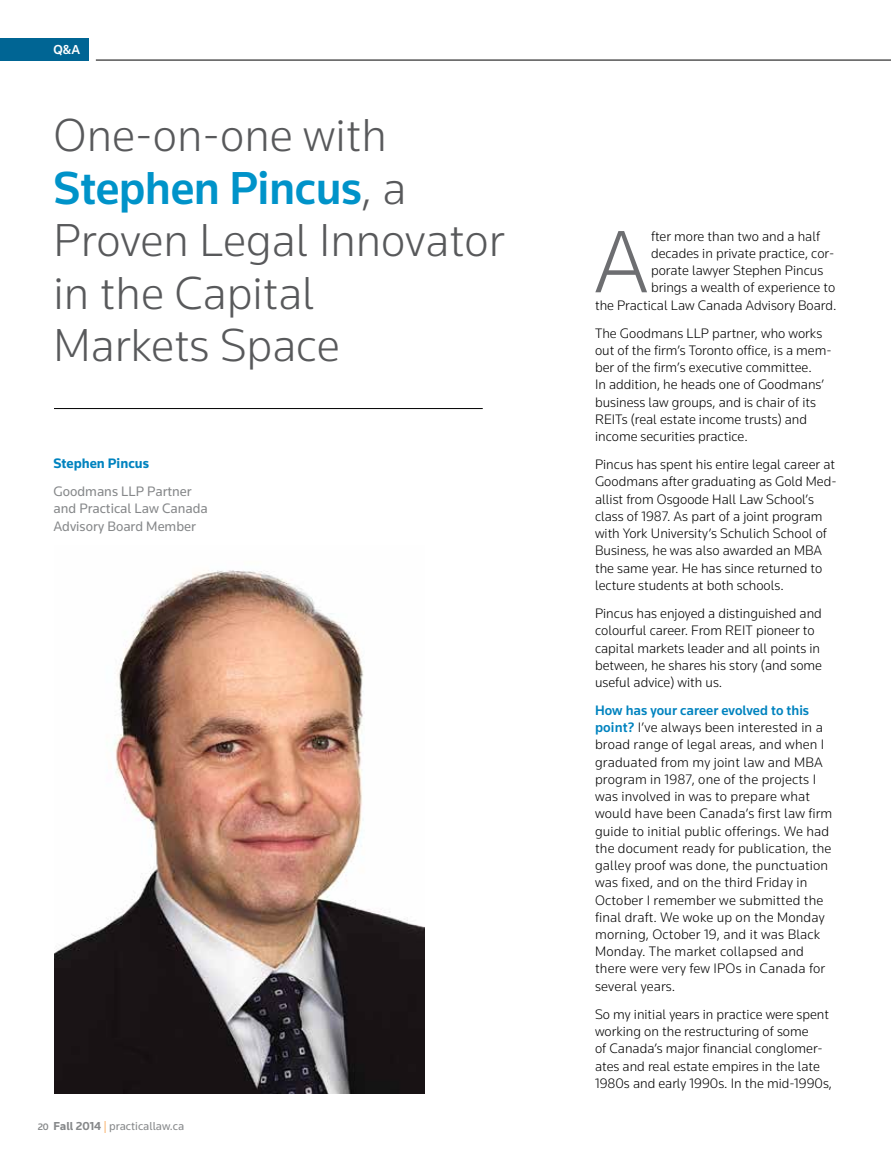
<style>
.page{position:relative;width:891px;height:1161px;background:#fff}
.page>*{position:absolute;margin:0;border:0;box-sizing:border-box;transform-origin:0 0}
.t1{font:300 91.95px "Knowledge";color:#6d6e71}
.t2{font:300 48px/52.5px "Knowledge";color:#58595b}
.t3{font:300 14.25px/17.2px "Knowledge";color:#000}
.t4{font:14.25px/17.2px "Knowledge";color:#86888a}
.t5{font:700 14.25px "Knowledge";color:#0083bf}
.t6{font:500 13.5px "Knowledge";color:#fff}
.t7{font:12px "Knowledge";color:#86888a}
.s1{font-weight:500;color:#0093c9}
.s2{font-weight:500;font-size:9.75px}
.s3{font-weight:700}
.s4{font-weight:300;color:#f6891f}
.s5{font-weight:500;color:#0083bf}
</style>
<div class="page">
<img style="left:54px;top:570px;width:371px;height:524px">
<hr style="left:54px;top:408px;width:429px;height:1px;background:#000">
<hr style="left:96px;top:60px;width:795px;height:1px;background:#000">
<div style="left:0;top:38px;width:88px;height:22px;background:#006594"></div>
<p class="t6" style="left:54px;top:41px;width:28px">Q&amp;A</p>
<h2 class="t2" style="left:54px;top:108px;width:452px">One-on-one with<br><span class="s1">Stephen Pincus</span>, a<br>Proven Legal Innovator in the Capital<br>Markets Space</h2>
<p class="t5" style="left:53px;top:454px;width:97px">Stephen Pincus</p>
<p class="t4" style="left:53px;top:482px;width:156px">Goodmans LLP Partner and Practical Law Canada<br>Advisory Board Member</p>
<p class="t7" style="left:38px;top:1118px;width:148px"><span class="s2">20</span> <span class="s3">Fall 2014</span> <span class="s4">|</span> practicallaw.ca</p>
<h1 class="t1" style="left:593px;top:205px;width:57px">A</h1>
<p class="t3" style="left:651px;top:227px;width:171px">fter more than two and a half</p>
<p class="t3" style="left:651px;top:244px;width:185px">decades in private practice, cor-</p>
<p class="t3" style="left:651px;top:261px;width:174px">porate lawyer Stephen Pincus</p>
<p class="t3" style="left:651px;top:279px;width:186px">brings a wealth of experience to</p>
<p class="t3" style="left:595px;top:296px;width:243px">the Practical Law Canada Advisory Board.</p>
<p class="t3" style="left:595px;top:324px;width:238px">The Goodmans LLP partner, who works out of the firm’s Toronto office, is a mem&shy;ber of the firm’s executive committee.<br>In addition, he heads one of Goodmans’ business law groups, and is chair of its REITs (real estate income trusts) and income securities practice.</p>
<p class="t3" style="left:595px;top:456px;width:243px">Pincus has spent his entire legal career at Goodmans after graduating as Gold Med&shy;allist from Osgoode Hall Law School’s class of 1987. As part of a joint program with York University’s Schulich School of Business, he was also awarded an MBA the same year. He has since returned to lecture students at both schools.</p>
<p class="t3" style="left:595px;top:604px;width:228px">Pincus has enjoyed a distinguished and colourful career. From REIT pioneer to capital markets leader and all points in between, he shares his story (and some useful advice) with us.</p>
<p class="t3" style="left:595px;top:701px;width:239px"><span class="s5">How has your career evolved to this point?</span> I’ve always been interested in a broad range of legal areas, and when I graduated from my joint law and MBA program in 1987, one of the projects I was involved in was to prepare what would have been Canada’s first law firm guide to initial public offerings. We had the document ready for publication, the galley proof was done, the punctuation was fixed, and on the third Friday in October I remember we submitted the final draft. We woke up on the Monday morning, October 19, and it was Black Monday. The market collapsed and there were very few IPOs in Canada for several years.</p>
<p class="t3" style="left:595px;top:1005px;width:238px">So my initial years in practice were spent working on the restructuring of some<br>of Canada’s major financial conglomer&shy;ates and real estate empires in the late 1980s and early 1990s. In the mid-1990s,</p>
</div>
